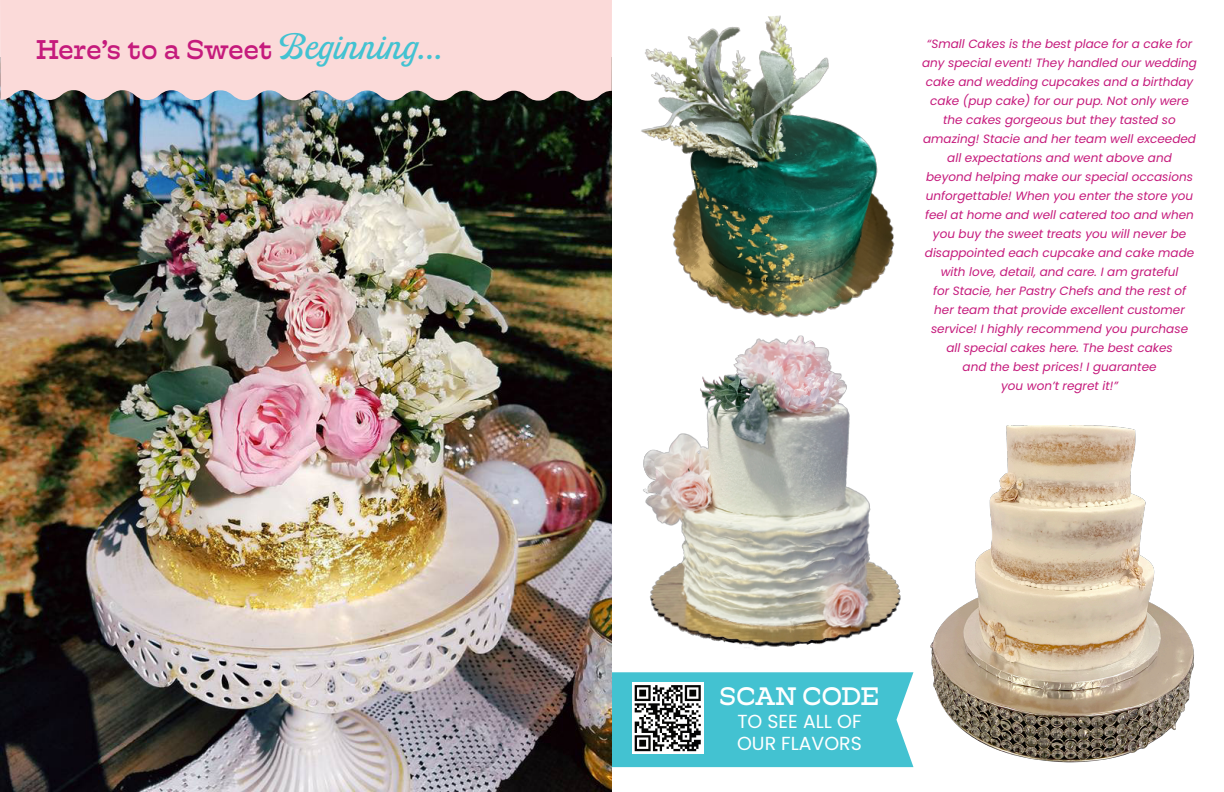
<style>
.page{position:relative;width:1224px;height:792px;background:#fff}
.page>*{position:absolute;margin:0;border:0;box-sizing:border-box;transform-origin:0 0}
.t1{font:27px "Hatch";letter-spacing:-.005em;color:#c51a7c}
.t2{font:25.2px "Hatch";letter-spacing:-.005em;color:#fff}
.t3{font:18.9px "Poppins";color:#fff}
.t4{font:italic 12px/19px "Poppins";color:#c51a7c;text-align:center}
.s1{font-family:"Bordonaro";font-size:45px;color:#43c2d1}
</style>
<div class="page">
<img style="left:0;top:101px;width:612px;height:691px">
<div style="left:0;top:0;width:612px;height:101px;background:#fbdad9"></div>
<img style="left:641px;top:15px;width:254px;height:303px">
<img style="left:643px;top:335px;width:258px;height:313px">
<img style="left:930px;top:426px;width:264px;height:337px">
<svg style="left:612px;top:672px;width:301px;height:95px;background:#59bdc8"></svg>
<p class="t1" style="left:36px;top:31px;width:409px">Here’s to a Sweet <span class="s1">Beginning...</span></p>
<p class="t4" style="left:922px;top:34px;width:276px">“Small Cakes is the best place for a cake for any special event! They handled our wedding cake and wedding cupcakes and a birthday cake (pup cake) for our pup. Not only were the cakes gorgeous but they tasted so amazing! Stacie and her team well exceeded all expectations and went above and<br>beyond helping make our special occasions unforgettable! When you enter the store you feel at home and well catered too and when you buy the sweet treats you will never be disappointed each cupcake and cake made with love, detail, and care. I am grateful<br>for Stacie, her Pastry Chefs and the rest of her team that provide excellent customer service! I highly recommend you purchase</p>
<p class="t4" style="left:946px;top:338px;width:228px">all special cakes here. The best cakes</p>
<p class="t4" style="left:963px;top:357px;width:195px">and the best prices! I guarantee</p>
<p class="t4" style="left:1001px;top:376px;width:118px">you won’t regret it!”</p>
<p class="t2" style="left:720px;top:679px;width:161px">SCAN CODE</p>
<p class="t3" style="left:737px;top:710px;width:126px">TO SEE ALL OF</p>
<p class="t3" style="left:737px;top:733px;width:126px">OUR FLAVORS</p>
</div>
